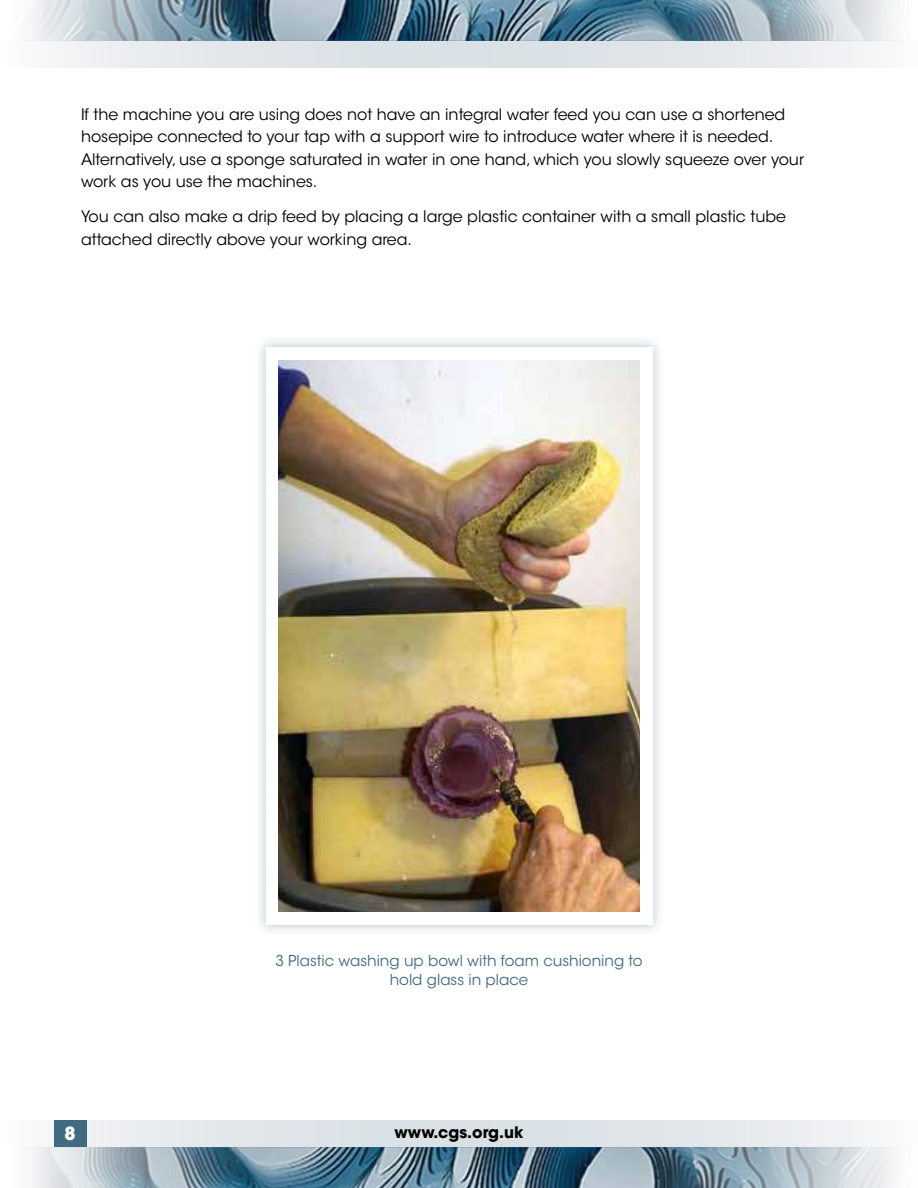
<style>
.page{position:relative;width:918px;height:1188px;background:#fff}
.page>*{position:absolute;margin:0;border:0;box-sizing:border-box;transform-origin:0 0}
.t1{font:700 18px "ITC Avant Garde Std";color:#fff}
.t2{font:15.75px/22.5px "ITC Avant Garde Std";color:#000}
.t3{font:700 15.75px "ITC Avant Garde Std";color:#000}
.t4{font:15px/19.5px "ITC Avant Garde Std";color:#426b83;text-align:center}
</style>
<div class="page">
<img style="left:30px;top:0;width:864px;height:40px">
<img style="left:30px;top:1148px;width:866px;height:40px">
<svg style="left:22px;top:40px;width:879px;height:28px"></svg>
<svg style="left:23px;top:1120px;width:880px;height:28px"></svg>
<div style="left:54px;top:1120px;width:32px;height:28px;background:#426b83"></div>
<div style="left:253px;top:335px;width:412px;height:603px;background:#426b83;opacity:.3"></div>
<div style="left:266px;top:348px;width:386px;height:577px;background:#fff"></div>
<img style="left:279px;top:361px;width:360px;height:551px">
<p class="t2" style="left:81px;top:103px;width:725px">If the machine you are using does not have an integral water feed you can use a shortened hosepipe connected to your tap with a support wire to introduce water where it is needed.<br>Alternatively, use a sponge saturated in water in one hand, which you slowly squeeze over your work as you use the machines.</p>
<p class="t2" style="left:81px;top:206px;width:707px">You can also make a drip feed by placing a large plastic container with a small plastic tube attached directly above your working area.</p>
<p class="t4" style="left:275px;top:951px;width:369px">3 Plastic washing up bowl with foam cushioning to hold glass in place</p>
<p class="t1" style="left:65px;top:1122px;width:13px">8</p>
<p class="t3" style="left:395px;top:1122px;width:130px">www.cgs.org.uk</p>
</div>
